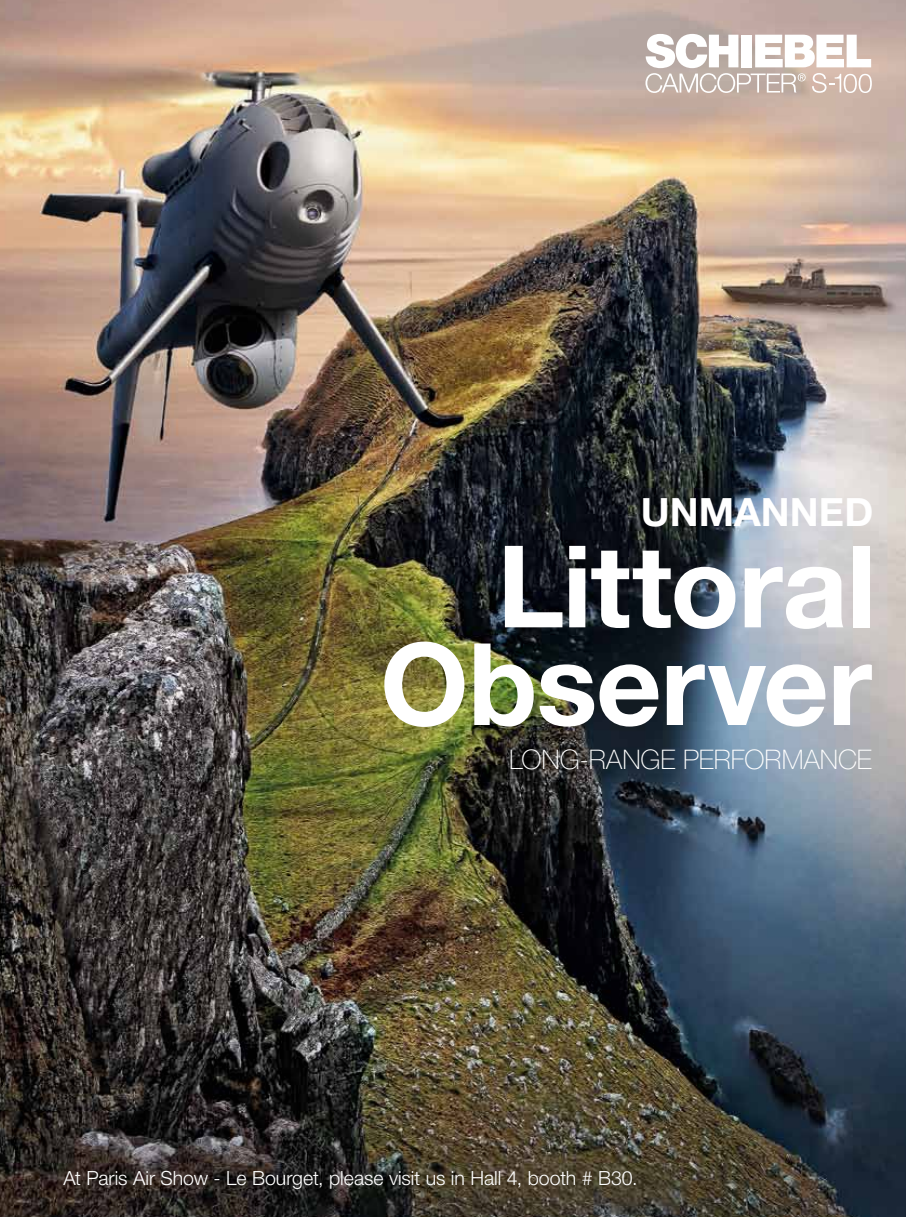
<style>
.page{position:relative;width:906px;height:1217px;background:#fff}
.page>*{position:absolute;margin:0;border:0;box-sizing:border-box;transform-origin:0 0}
.t1{font:700 114px "Helvetica Neue LT Pro";letter-spacing:-.01em;color:#fff}
.t2{font:700 39px "Helvetica Neue LT Pro";color:#fff}
.t3{font:100 27px "Helvetica Neue LT Pro";color:#fff}
.t4{font:300 19.5px "Helvetica Neue LT Pro";color:#fff}
</style>
<div class="page">
<img style="left:0;top:0;width:906px;height:1216px">
<svg style="left:645px;top:34px;width:227px;height:59px"></svg>
<h2 class="t2" style="left:641px;top:488px;width:234px">UNMANNED</h2>
<h1 class="t1" style="left:497px;top:516px;width:380px">Littoral</h1>
<h1 class="t1" style="left:380px;top:613px;width:493px">Observer</h1>
<h3 class="t3" style="left:509px;top:743px;width:364px">LONG-RANGE PERFORMANCE</h3>
<p class="t4" style="left:63px;top:1165px;width:576px">At Paris Air Show - Le Bourget, please visit us in Hall 4, booth # B30.</p>
</div>
